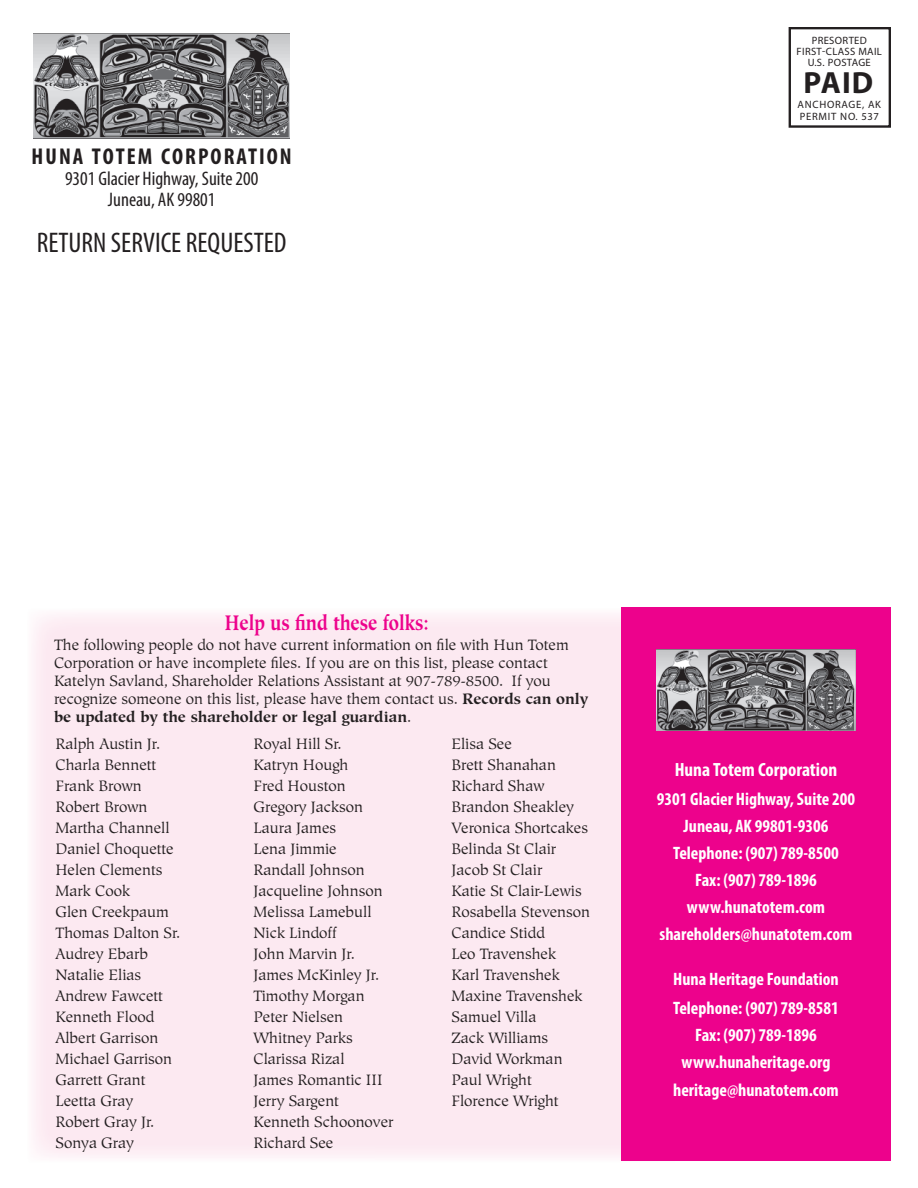
<style>
.page{position:relative;width:918px;height:1188px;background:#fff}
.page>*{position:absolute;margin:0;border:0;box-sizing:border-box;transform-origin:0 0}
.t1{font:700 30.75px "Myriad Pro";color:#231f20}
.t2{font:condensed 28.5px "Myriad Pro";color:#231f20}
.t3{font:700 condensed 22.95px "Myriad Pro";letter-spacing:.09em;color:#231f20}
.t4{font:700 21px "Hiroshige";color:#ed028c;scale:.82 1}
.t5{font:condensed 19.65px/21px "Myriad Pro";color:#231f20;text-align:center}
.t6{font:700 condensed 19.2px "Myriad Pro";color:#fff}
.t7{font:700 condensed 18px/27.2px "Myriad Pro";color:#fff;text-align:center}
.t8{font:15px/21px "Hiroshige";color:#231f20}
.t9{font:10.65px/10.6px "Myriad Pro";letter-spacing:.03em;color:#231f20;text-align:center}
.t10{font:10.65px/11.9px "Myriad Pro";letter-spacing:.065em;color:#231f20}
.s1{font-weight:700}
</style>
<div class="page">
<div style="left:621px;top:608px;width:270px;height:553px;background:#ed028c"></div>
<img style="left:34px;top:34px;width:256px;height:104px">
<img style="left:657px;top:650px;width:198px;height:81px">
<div style="left:789px;top:27px;width:102px;height:101px;border:2px solid #231f20"></div>
<h3 class="t3" style="left:32px;top:142px;width:262px">HUNA TOTEM CORPORATION</h3>
<h3 class="t5" style="left:65px;top:168px;width:195px">9301 Glacier Highway, Suite 200<br>Juneau, AK 99801</h3>
<h2 class="t2" style="left:37px;top:225px;width:251px">RETURN SERVICE REQUESTED</h2>
<p class="t9" style="left:797px;top:35px;width:87px">PRESORTED<br>FIRST-CLASS MAIL<br>U.S. POSTAGE</p>
<p class="t10" style="left:798px;top:99px;width:85px">ANCHORAGE, AK<br>PERMIT NO. 537</p>
<h1 class="t1" style="left:804px;top:63px;width:71px">PAID</h1>
<h3 class="t4" style="left:225px;top:610px;width:250px">Help us find these folks:</h3>
<p class="t8" style="left:54px;top:636px;width:536px;line-height:18px">The following people do not have current information on file with Hun Totem Corporation or have incomplete files. If you are on this list, please contact Katelyn Savland, Shareholder Relations Assistant at 907-789-8500. If you recognize someone on this list, please have them contact us. <span class="s1">Records can only be updated by the shareholder or legal guardian</span>.</p>
<p class="t8" style="left:55px;top:733px;width:127px">Ralph Austin Jr.<br>Charla Bennett<br>Frank Brown<br>Robert Brown<br>Martha Channell<br>Daniel Choquette<br>Helen Clements<br>Mark Cook<br>Glen Creekpaum<br>Thomas Dalton Sr.<br>Audrey Ebarb<br>Natalie Elias<br>Andrew Fawcett<br>Kenneth Flood<br>Albert Garrison<br>Michael Garrison<br>Garrett Grant<br>Leetta Gray<br>Robert Gray Jr.<br>Sonya Gray</p>
<p class="t8" style="left:253px;top:733px;width:142px">Royal Hill Sr.<br>Katryn Hough<br>Fred Houston<br>Gregory Jackson<br>Laura James<br>Lena Jimmie<br>Randall Johnson<br>Jacqueline Johnson<br>Melissa Lamebull<br>Nick Lindoff<br>John Marvin Jr.<br>James McKinley Jr.<br>Timothy Morgan<br>Peter Nielsen<br>Whitney Parks<br>Clarissa Rizal<br>James Romantic III<br>Jerry Sargent<br>Kenneth Schoonover<br>Richard See</p>
<p class="t8" style="left:451px;top:733px;width:140px">Elisa See<br>Brett Shanahan<br>Richard Shaw<br>Brandon Sheakley<br>Veronica Shortcakes<br>Belinda St Clair<br>Jacob St Clair<br>Katie St Clair-Lewis<br>Rosabella Stevenson<br>Candice Stidd<br>Leo Travenshek<br>Karl Travenshek<br>Maxine Travenshek<br>Samuel Villa<br>Zack Williams<br>David Workman<br>Paul Wright<br>Florence Wright</p>
<p class="t6" style="left:675px;top:757px;width:164px">Huna Totem Corporation</p>
<p class="t7" style="left:657px;top:785px;width:200px">9301 Glacier Highway, Suite 200<br>Juneau, AK 99801-9306<br>Telephone: (907) 789-8500<br>Fax: (907) 789-1896 www.hunatotem.com shareholders@hunatotem.com</p>
<p class="t7" style="left:673px;top:964px;width:167px;line-height:29.2px;text-align:left">Huna Heritage Foundation<br>Telephone: (907) 789-8581</p>
<p class="t7" style="left:673px;top:1021px;width:167px">Fax: (907) 789-1896 www.hunaheritage.org heritage@hunatotem.com</p>
</div>
